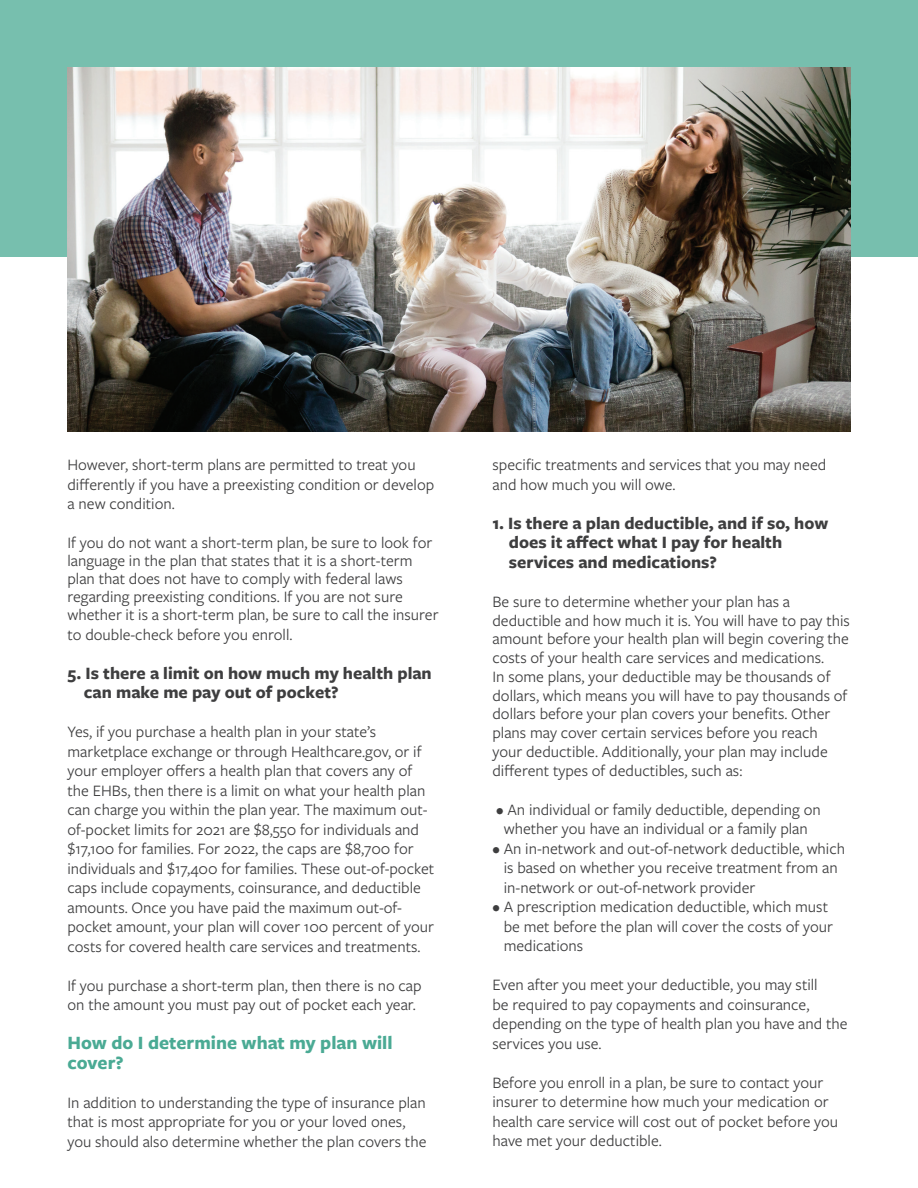
<style>
.page{position:relative;width:918px;height:1188px;background:#fff}
.page>*{position:absolute;margin:0;border:0;box-sizing:border-box;transform-origin:0 0}
.t1{font:700 19.5px/19.5px "Freight Sans Pro";color:#4aaa94}
.t2{font:700 18px/19.5px "Freight Sans Pro";color:#3e3e3f}
.t3{font:16.5px/19.5px "Freight Sans Pro";color:#3e3e3f}
</style>
<div class="page">
<div style="left:0;top:0;width:918px;height:256px;background:#77bfae"></div>
<img style="left:68px;top:68px;width:782px;height:364px">
<p class="t3" style="left:68px;top:455px;width:368px">However, short-term plans are permitted to treat you differently if you have a preexisting condition or develop a new condition.</p>
<p class="t3" style="left:68px;top:533px;width:373px;line-height:18px">If you do not want a short-term plan, be sure to look for language in the plan that states that it is a short-term plan that does not have to comply with federal laws regarding preexisting conditions. If you are not sure whether it is a short-term plan, be sure to call the insurer</p>
<p class="t3" style="left:68px;top:624px;width:227px">to double-check before you enroll.</p>
<p class="t2" style="left:84px;top:663px;width:349px;text-indent:-16px">5. Is there a limit on how much my health plan can make me pay out of pocket?</p>
<p class="t3" style="left:68px;top:722px;width:368px">Yes, if you purchase a health plan in your state’s marketplace exchange or through Healthcare.gov, or if your employer offers a health plan that covers any of the EHBs, then there is a limit on what your health plan can charge you within the plan year. The maximum out&shy;of-pocket limits for 2021 are $8,550 for individuals and $17,100 for families. For 2022, the caps are $8,700 for individuals and $17,400 for families. These out-of-pocket caps include copayments, coinsurance, and deductible amounts. Once you have paid the maximum out-of&shy;pocket amount, your plan will cover 100 percent of your costs for covered health care services and treatments.</p>
<p class="t3" style="left:68px;top:975px;width:356px">If you purchase a short-term plan, then there is no cap on the amount you must pay out of pocket each year.</p>
<p class="t1" style="left:68px;top:1032px;width:326px">How do I determine what my plan will cover?</p>
<p class="t3" style="left:68px;top:1092px;width:360px">In addition to understanding the type of insurance plan that is most appropriate for you or your loved ones, you should also determine whether the plan covers the</p>
<p class="t3" style="left:492px;top:455px;width:335px">specific treatments and services that you may need and how much you will owe.</p>
<p class="t2" style="left:509px;top:513px;width:321px;text-indent:-16px">1. Is there a plan deductible, and if so, how does it affect what I pay for health services and medications?</p>
<p class="t3" style="left:492px;top:591px;width:359px;line-height:18.8px">Be sure to determine whether your plan has a deductible and how much it is. You will have to pay this amount before your health plan will begin covering the costs of your health care services and medications.<br>In some plans, your deductible may be thousands of dollars, which means you will have to pay thousands of dollars before your plan covers your benefits. Other plans may cover certain services before you reach your deductible. Additionally, your plan may include different types of deductibles, such as:</p>
<p class="t3" style="left:496px;top:799px;width:326px;text-align:center">• An individual or family deductible, depending on whether you have an individual or a family plan</p>
<p class="t3" style="left:504px;top:838px;width:343px;text-indent:-11px">• An in-network and out-of-network deductible, which is based on whether you receive treatment from an in-network or out-of-network provider</p>
<p class="t3" style="left:504px;top:896px;width:331px;text-indent:-11px">• A prescription medication deductible, which must be met before the plan will cover the costs of your medications</p>
<p class="t3" style="left:492px;top:974px;width:357px">Even after you meet your deductible, you may still<br>be required to pay copayments and coinsurance, depending on the type of health plan you have and the services you use.</p>
<p class="t3" style="left:492px;top:1072px;width:347px">Before you enroll in a plan, be sure to contact your insurer to determine how much your medication or health care service will cost out of pocket before you have met your deductible.</p>
</div>
